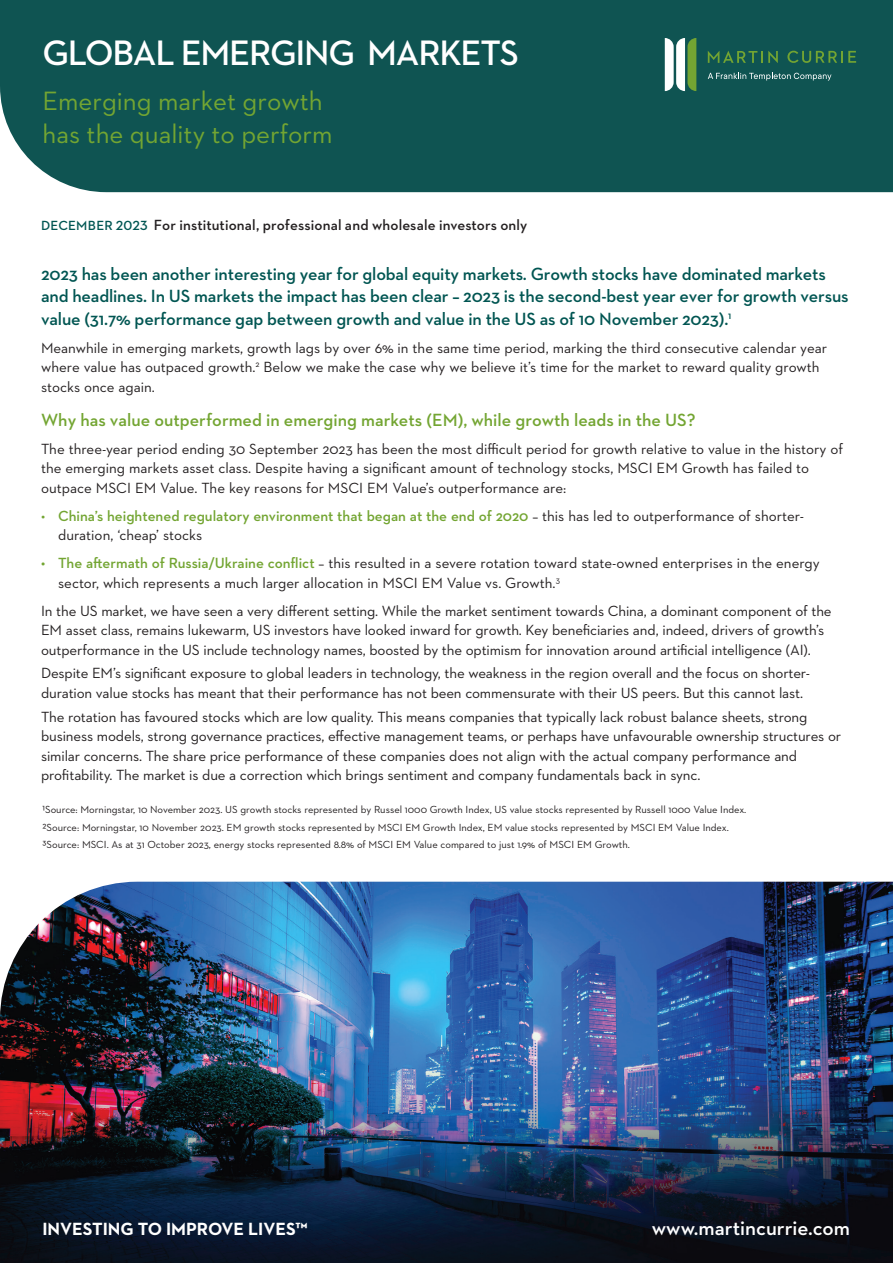
<style>
.page{position:relative;width:893px;height:1263px;background:#fff}
.page>*{position:absolute;margin:0;border:0;box-sizing:border-box;transform-origin:0 0}
.t1{font:600 36px "Neutraface 2 Text";letter-spacing:-.035em;color:#fff}
.t2{font:27px/33px "Neutraface 2 Text";color:#73a532}
.t3{font:600 21px "Neutraface 2 Text";color:#fff}
.t4{font:600 18px/22.5px "Neutraface 2 Text";letter-spacing:-.01em;color:#005552}
.t5{font:600 18px "Neutraface 2 Text";color:#73a532}
.t6{font:700 18px "Neutraface 2 Text";color:#fff}
.t7{font:15px/19.5px "Neutraface 2 Text";letter-spacing:-.01em;color:#231f20}
.t8{font:600 15px/19.5px "Neutraface 2 Text";color:#73a532}
.t9{font:600 15px "Neutraface 2 Text";letter-spacing:.01em;color:#231f20}
.t10{font:10.5px/17.7px "Neutraface 2 Text";color:#231f20}
.s1{font-size:13.5px;color:#005552}
.s2{font-weight:400}
.s3{font-weight:400;color:#231f20}
.s4{font-weight:600;color:#73a532}
</style>
<div class="page">
<img style="left:0;top:882px;width:893px;height:381px">
<div style="left:0;top:0;width:893px;height:192px;background:#0f5452"></div>
<svg style="left:708px;top:73px;width:123px;height:8px"></svg>
<svg style="left:665px;top:38px;width:31px;height:53px"></svg>
<svg style="left:708px;top:51px;width:70px;height:12px"></svg>
<svg style="left:787px;top:51px;width:69px;height:12px"></svg>
<h1 class="t1" style="left:43px;top:30px;width:478px">GLOBAL EMERGING MARKETS</h1>
<h2 class="t2" style="left:43px;top:84px;width:292px">Emerging market growth has the quality to perform</h2>
<p class="t9" style="left:41px;top:215px;width:488px"><span class="s1">DECEMBER 2023</span> For institutional, professional and wholesale investors only</p>
<p class="t4" style="left:41px;top:262px;width:809px">2023 has been another interesting year for global equity markets. Growth stocks have dominated markets and headlines. In US markets the impact has been clear – 2023 is the second-best year ever for growth versus value (31.7% performance gap between growth and value in the US as of 10 November 2023).<sup>1</sup></p>
<p class="t7" style="left:41px;top:338px;width:787px">Meanwhile in emerging markets, growth lags by over 6% in the same time period, marking the third consecutive calendar year where value has outpaced growth.<sup>2</sup> Below we make the case why we believe it’s time for the market to reward quality growth stocks once again.</p>
<p class="t5" style="left:41px;top:408px;width:656px">Why has value outperformed in emerging markets (EM), while growth leads in the US?</p>
<p class="t7" style="left:41px;top:439px;width:803px">The three-year period ending 30 September 2023 has been the most difficult period for growth relative to value in the history of the emerging markets asset class. Despite having a significant amount of technology stocks, MSCI EM Growth has failed to outpace MSCI EM Value. The key reasons for MSCI EM Value’s outperformance are:</p>
<p class="t8" style="left:58px;top:506px;width:747px;text-indent:-17px"><span class="s2">•</span> China’s heightened regulatory environment that began at the end of 2020 <span class="s3">– this has led to outperformance of shorter&shy;duration, ‘cheap’ stocks</span></p>
<p class="t7" style="left:58px;top:553px;width:763px;text-indent:-17px"><span class="s4">• The aftermath of Russia/Ukraine conflict</span> – this resulted in a severe rotation toward state-owned enterprises in the energy sector, which represents a much larger allocation in MSCI EM Value vs. Growth.<sup>3</sup></p>
<p class="t7" style="left:41px;top:601px;width:792px">In the US market, we have seen a very different setting. While the market sentiment towards China, a dominant component of the<br>EM asset class, remains lukewarm, US investors have looked inward for growth. Key beneficiaries and, indeed, drivers of growth’s outperformance in the US include technology names, boosted by the optimism for innovation around artificial intelligence (AI).</p>
<p class="t7" style="left:41px;top:663px;width:770px">Despite EM’s significant exposure to global leaders in technology, the weakness in the region overall and the focus on shorter&shy;duration value stocks has meant that their performance has not been commensurate with their US peers. But this cannot last.</p>
<p class="t7" style="left:41px;top:707px;width:802px">The rotation has favoured stocks which are low quality. This means companies that typically lack robust balance sheets, strong business models, strong governance practices, effective management teams, or perhaps have unfavourable ownership structures or similar concerns. The share price performance of these companies does not align with the actual company performance and profitability. The market is due a correction which brings sentiment and company fundamentals back in sync.</p>
<p class="t10" style="left:43px;top:800px;width:705px">1Source: Morningstar, 10 November 2023. US growth stocks represented by Russel 1000 Growth Index, US value stocks represented by Russell 1000 Value Index.<br>2Source: Morningstar, 10 November 2023. EM growth stocks represented by MSCI EM Growth Index, EM value stocks represented by MSCI EM Value Index.<br>3Source: MSCI. As at 31 October 2023, energy stocks represented 8.8% of MSCI EM Value compared to just 1.9% of MSCI EM Growth.</p>
<p class="t6" style="left:42px;top:1218px;width:267px">INVESTING TO IMPROVE LIVES™</p>
<h3 class="t3" style="left:652px;top:1215px;width:200px">www.martincurrie.com</h3>
</div>
